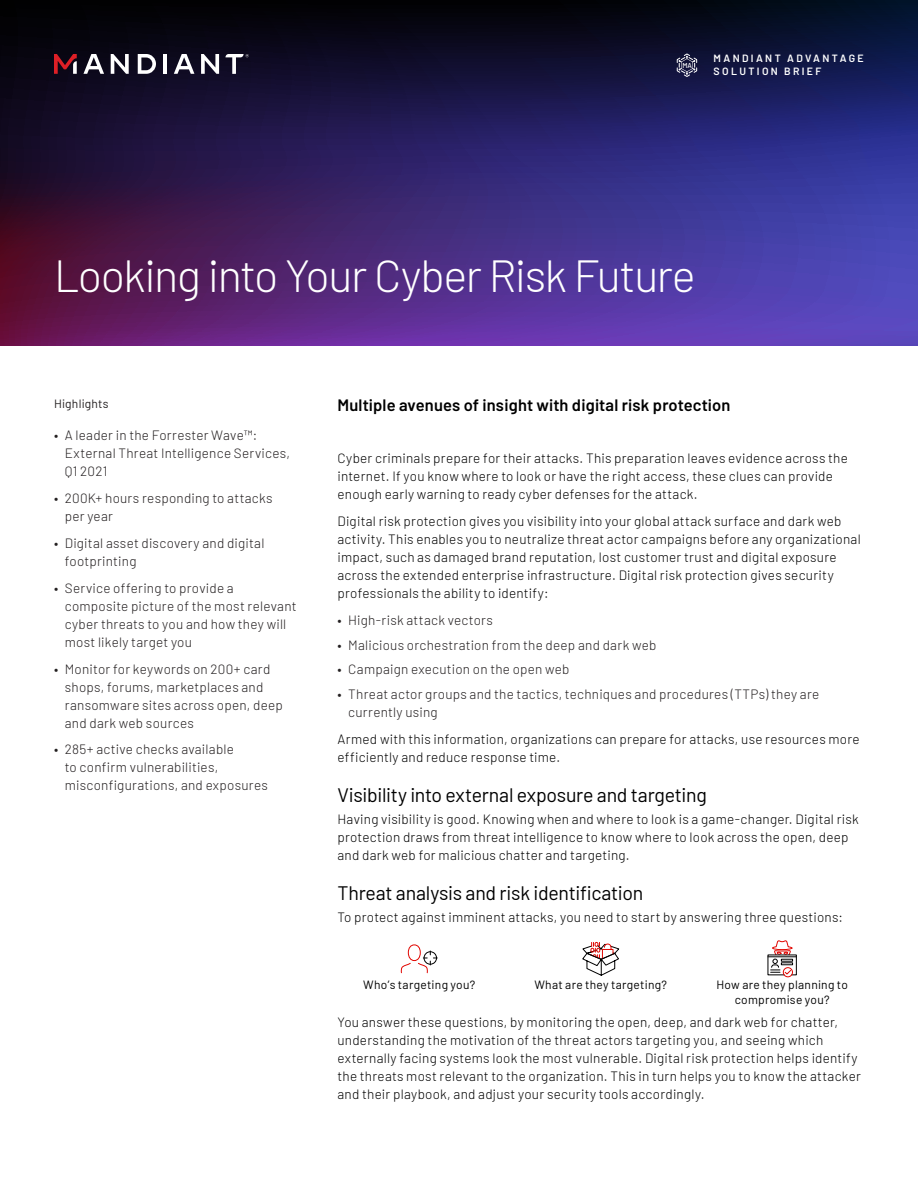
<style>
.page{position:relative;width:918px;height:1188px;background:#fff}
.page>*{position:absolute;margin:0;border:0;box-sizing:border-box;transform-origin:0 0}
.Headline{font:300 45px "Barlow";letter-spacing:-.03em;color:#fff}
.Subhead_L1{font:19.5px "Barlow";letter-spacing:-.015em;color:#000}
.Subtitle{font:600 16.5px "Barlow";letter-spacing:.01em;color:#000}
.Body{font:300 13.5px/18px "Barlow";letter-spacing:.02em;color:#000}
.t1{font:300 13.5px/18px "Barlow";letter-spacing:.02em;color:#231f20}
.Body-2{font:12px/15px "Barlow";letter-spacing:.025em;color:#000;text-align:center}
.Sidebar_Headline{font:12px "Barlow";letter-spacing:.02em;color:#231f20}
.Running_Head_White{font:600 10.5px/13.2px "Barlow";letter-spacing:.225em;color:#fff}
.t2{font:500 7.2px "Barlow";color:#fff}
.s1{font-weight:400}
</style>
<div class="page">
<svg style="left:0;top:0;width:918px;height:346px;background:#31205f"></svg>
<svg style="left:83px;top:54px;width:21px;height:20px"></svg>
<svg style="left:111px;top:54px;width:18px;height:20px"></svg>
<svg style="left:138px;top:54px;width:18px;height:20px"></svg>
<hr style="left:164px;top:54px;width:3px;height:20px;background:#fff">
<svg style="left:174px;top:54px;width:20px;height:20px"></svg>
<svg style="left:201px;top:54px;width:18px;height:20px"></svg>
<svg style="left:225px;top:54px;width:24px;height:20px"></svg>
<svg style="left:54px;top:54px;width:23px;height:20px"></svg>
<div style="left:408px;top:944px;width:13px;height:17px;border:1px solid #e10600;border-radius:50%"></div>
<svg style="left:400px;top:951px;width:37px;height:23px"></svg>
<div style="left:783px;top:967px;width:10px;height:10px;border:1px solid #e10600;border-radius:50%"></div>
<svg style="left:767px;top:940px;width:30px;height:36px"></svg>
<svg style="left:582px;top:942px;width:38px;height:34px"></svg>
<svg style="left:677px;top:53px;width:20px;height:23px"></svg>
<p class="t2" style="left:682px;top:60px;width:11px">MA</p>
<p class="Running_Head_White" style="left:714px;top:51px;width:152px">MANDIANT ADVANTAGE<br>SOLUTION BRIEF</p>
<p class="Headline" style="left:54px;top:243px;width:643px">Looking into Your Cyber Risk Future</p>
<p class="Sidebar_Headline" style="left:54px;top:395px;width:56px">Highlights</p>
<p class="t1" style="left:65px;top:425px;width:227px;text-indent:-11px"><span class="s1">•</span> A leader in the Forrester Wave™:<br>External Threat Intelligence Services,<br>Q1 2021</p>
<p class="t1" style="left:65px;top:488px;width:209px;text-indent:-11px"><span class="s1">•</span> 200K+ hours responding to attacks per year</p>
<p class="t1" style="left:65px;top:533px;width:201px;text-indent:-11px"><span class="s1">•</span> Digital asset discovery and digital footprinting</p>
<p class="t1" style="left:65px;top:578px;width:233px;text-indent:-11px"><span class="s1">•</span> Service offering to provide a composite picture of the most relevant cyber threats to you and how they will most likely target you</p>
<p class="t1" style="left:65px;top:659px;width:220px;text-indent:-11px"><span class="s1">•</span> Monitor for keywords on 200+ card shops, forums, marketplaces and ransomware sites across open, deep and dark web sources</p>
<p class="t1" style="left:65px;top:740px;width:205px;text-indent:-11px"><span class="s1">•</span> 285+ active checks available<br>to confirm vulnerabilities, misconfigurations, and exposures</p>
<p class="Subtitle" style="left:338px;top:393px;width:395px">Multiple avenues of insight with digital risk protection</p>
<p class="Body" style="left:338px;top:448px;width:512px">Cyber criminals prepare for their attacks. This preparation leaves evidence across the internet. If you know where to look or have the right access, these clues can provide enough early warning to ready cyber defenses for the attack.</p>
<p class="Body" style="left:338px;top:511px;width:525px">Digital risk protection gives you visibility into your global attack surface and dark web activity. This enables you to neutralize threat actor campaigns before any organizational impact, such as damaged brand reputation, lost customer trust and digital exposure across the extended enterprise infrastructure. Digital risk protection gives security professionals the ability to identify:</p>
<p class="t1" style="left:338px;top:610px;width:157px"><span class="s1">•</span> High-risk attack vectors</p>
<p class="t1" style="left:338px;top:635px;width:320px"><span class="s1">•</span> Malicious orchestration from the deep and dark web</p>
<p class="t1" style="left:338px;top:660px;width:234px"><span class="s1">•</span> Campaign execution on the open web</p>
<p class="t1" style="left:348px;top:684px;width:473px;text-indent:-11px"><span class="s1">•</span> Threat actor groups and the tactics, techniques and procedures (TTPs) they are currently using</p>
<p class="Body" style="left:338px;top:729px;width:524px">Armed with this information, organizations can prepare for attacks, use resources more efficiently and reduce response time.</p>
<p class="Subhead_L1" style="left:338px;top:781px;width:371px">Visibility into external exposure and targeting</p>
<p class="Body" style="left:338px;top:809px;width:523px">Having visibility is good. Knowing when and where to look is a game-changer. Digital risk protection draws from threat intelligence to know where to look across the open, deep and dark web for malicious chatter and targeting.</p>
<p class="Subhead_L1" style="left:338px;top:879px;width:307px">Threat analysis and risk identification</p>
<p class="Body" style="left:338px;top:907px;width:507px">To protect against imminent attacks, you need to start by answering three questions:</p>
<p class="Body-2" style="left:363px;top:976px;width:114px">Who’s targeting you?</p>
<p class="Body-2" style="left:534px;top:976px;width:134px">What are they targeting?</p>
<p class="Body-2" style="left:716px;top:976px;width:133px">How are they planning to compromise you?</p>
<p class="Body" style="left:338px;top:1012px;width:525px">You answer these questions, by monitoring the open, deep, and dark web for chatter, understanding the motivation of the threat actors targeting you, and seeing which externally facing systems look the most vulnerable. Digital risk protection helps identify the threats most relevant to the organization. This in turn helps you to know the attacker and their playbook, and adjust your security tools accordingly.</p>
</div>
